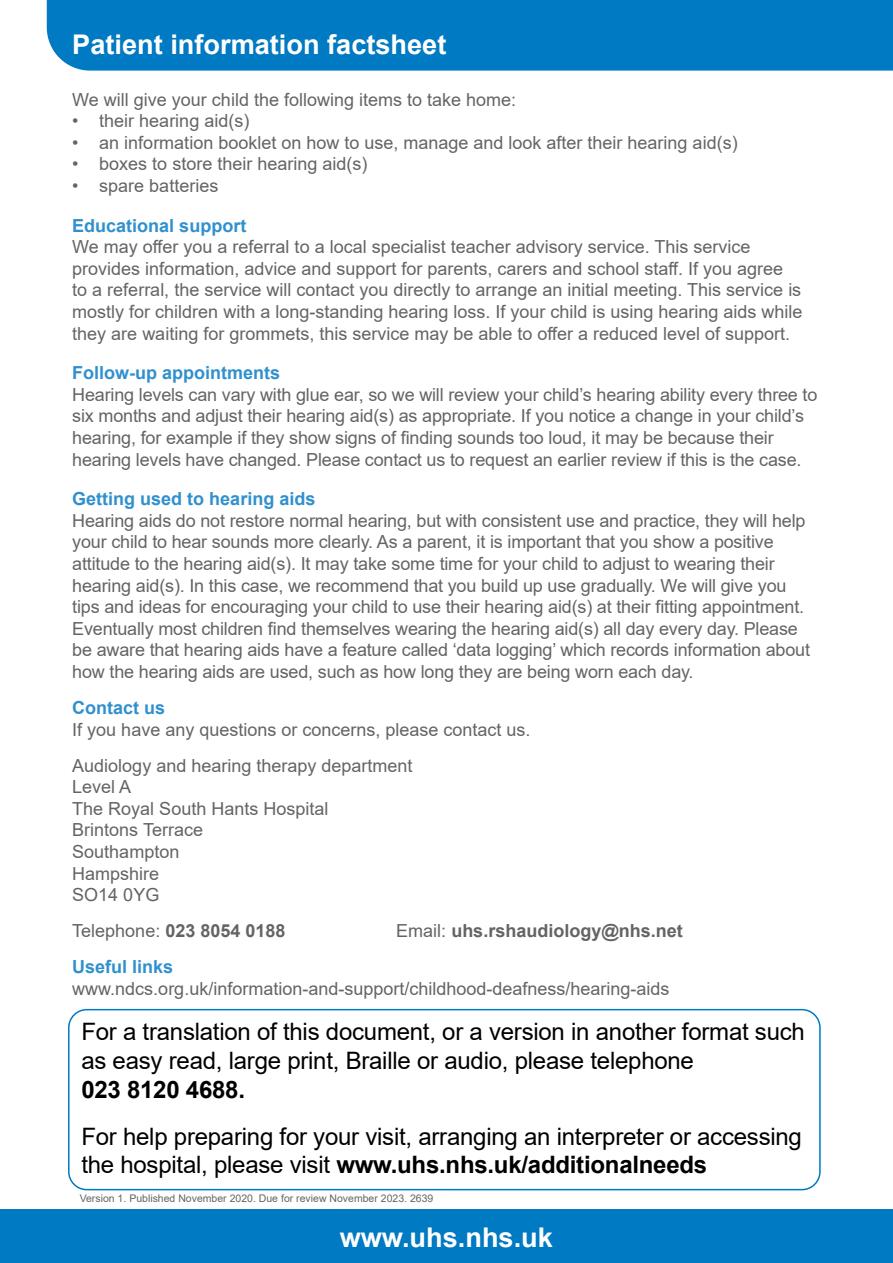
<style>
.page{position:relative;width:893px;height:1263px;background:#fff}
.page>*{position:absolute;margin:0;border:0;box-sizing:border-box;transform-origin:0 0}
.t1{font:700 27.15px "Arial";color:#fff}
.t2{font:24px/28.8px "Arial";letter-spacing:-.01em;color:#000}
.t3{font:700 24px "Arial";letter-spacing:-.01em;color:#000}
.t4{font:18px/21.6px "Arial";letter-spacing:-.01em;color:#636466}
.t5{font:700 18px "Arial";color:#3090ce}
.t6{font:700 18px "Arial";color:#636466}
.t7{font:10.5px "Arial";color:#636466}
.s1{font-weight:400}
.s2{font-weight:700}
</style>
<div class="page">
<div style="left:0;top:1209px;width:893px;height:54px;background:#007ac2"></div>
<div style="left:46px;top:0;width:847px;height:71px;background:#007ac2"></div>
<div style="left:68px;top:1009px;width:753px;height:181px;border:2px solid #0079c1;border-radius:18px"></div>
<h1 class="t1" style="left:72px;top:25px;width:376px">Patient information factsheet</h1>
<p class="t4" style="left:72px;top:88px;width:445px">We will give your child the following items to take home:</p>
<p class="t4" style="left:72px;top:110px;width:179px">• their hearing aid(s)</p>
<p class="t4" style="left:72px;top:132px;width:667px">• an information booklet on how to use, manage and look after their hearing aid(s)</p>
<p class="t4" style="left:72px;top:153px;width:297px">• boxes to store their hearing aid(s)</p>
<p class="t4" style="left:72px;top:175px;width:148px">• spare batteries</p>
<p class="t5" style="left:72px;top:213px;width:176px">Educational support</p>
<p class="t4" style="left:72px;top:236px;width:732px">We may offer you a referral to a local specialist teacher advisory service. This service provides information, advice and support for parents, carers and school staff. If you agree to a referral, the service will contact you directly to arrange an initial meeting. This service is mostly for children with a long-standing hearing loss. If your child is using hearing aids while they are waiting for grommets, this service may be able to offer a reduced level of support.</p>
<p class="t5" style="left:72px;top:360px;width:210px">Follow-up appointments</p>
<p class="t4" style="left:72px;top:384px;width:747px">Hearing levels can vary with glue ear, so we will review your child’s hearing ability every three to six months and adjust their hearing aid(s) as appropriate. If you notice a change in your child’s hearing, for example if they show signs of finding sounds too loud, it may be because their hearing levels have changed. Please contact us to request an earlier review if this is the case.</p>
<p class="t5" style="left:72px;top:486px;width:245px">Getting used to hearing aids</p>
<p class="t4" style="left:72px;top:510px;width:739px">Hearing aids do not restore normal hearing, but with consistent use and practice, they will help your child to hear sounds more clearly. As a parent, it is important that you show a positive attitude to the hearing aid(s). It may take some time for your child to adjust to wearing their hearing aid(s). In this case, we recommend that you build up use gradually. We will give you tips and ideas for encouraging your child to use their hearing aid(s) at their fitting appointment.<br>Eventually most children find themselves wearing the hearing aid(s) all day every day. Please be aware that hearing aids have a feature called ‘data logging’ which records information about how the hearing aids are used, such as how long they are being worn each day.</p>
<p class="t5" style="left:72px;top:695px;width:95px">Contact us</p>
<p class="t4" style="left:72px;top:711px;width:460px;line-height:36px">If you have any questions or concerns, please contact us.<br>Audiology and hearing therapy department</p>
<p class="t4" style="left:72px;top:776px;width:258px">Level A<br>The Royal South Hants Hospital<br>Brintons Terrace<br>Southampton<br>Hampshire<br>SO14 0YG</p>
<p class="t6" style="left:72px;top:918px;width:215px"><span class="s1">Telephone:</span> 023 8054 0188</p>
<p class="t6" style="left:396px;top:918px;width:288px"><span class="s1">Email:</span> uhs.rshaudiology@nhs.net</p>
<p class="t5" style="left:72px;top:954px;width:103px">Useful links</p>
<p class="t4" style="left:72px;top:978px;width:599px">www.ndcs.org.uk/information-and-support/childhood-deafness/hearing-aids</p>
<h2 class="t2" style="left:81px;top:1017px;width:725px">For a translation of this document, or a version in another format such as easy read, large print, Braille or audio, please telephone</h2>
<h2 class="t3" style="left:81px;top:1072px;width:165px">023 8120 4688.</h2>
<h2 class="t2" style="left:81px;top:1121px;width:722px">For help preparing for your visit, arranging an interpreter or accessing the hospital, please visit <span class="s2">www.uhs.nhs.uk/additionalneeds</span></h2>
<p class="t7" style="left:80px;top:1190px;width:355px">Version 1. Published November 2020. Due for review November 2023. 2639</p>
<h1 class="t1" style="left:340px;top:1218px;width:215px">www.uhs.nhs.uk</h1>
</div>
